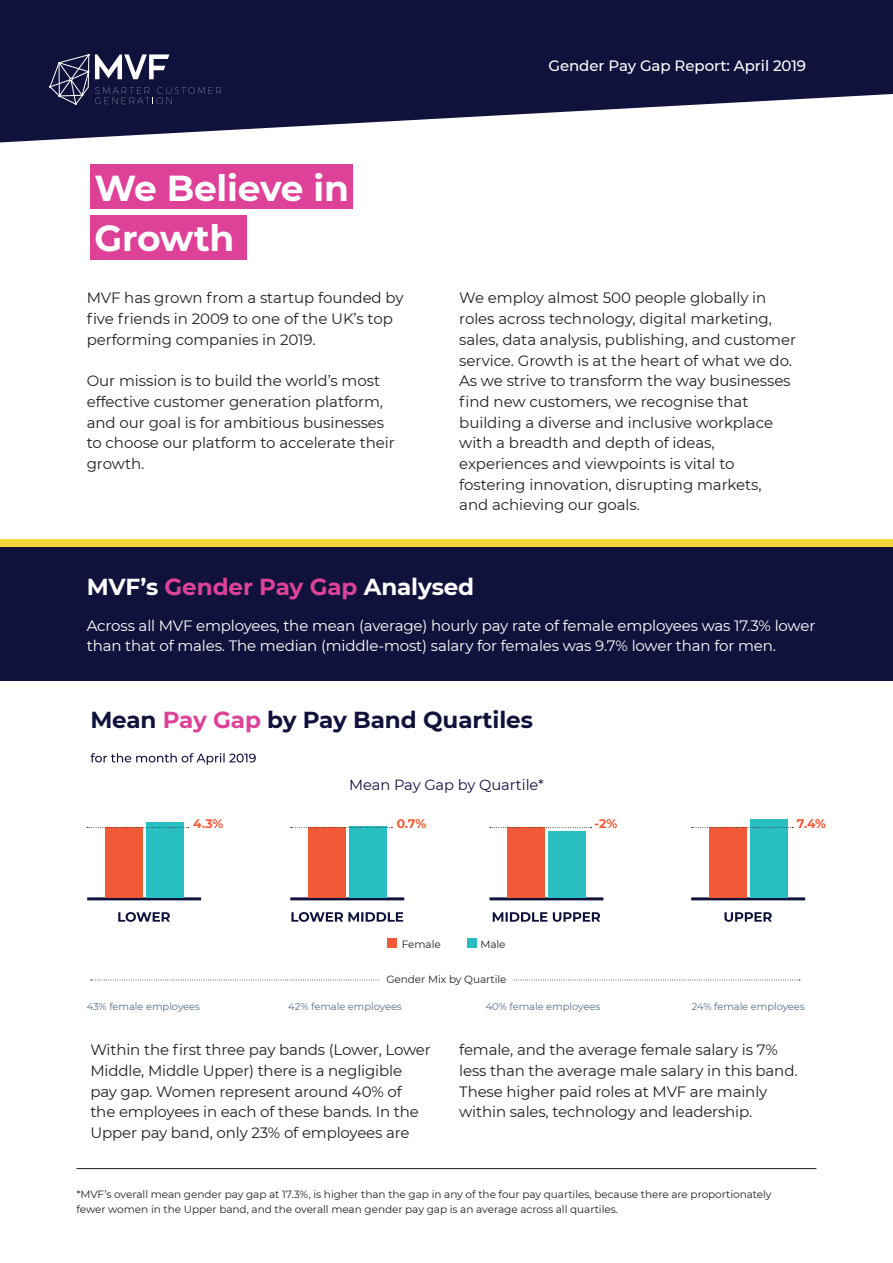
<style>
.page{position:relative;width:893px;height:1263px;background:#fff}
.page>*{position:absolute;margin:0;border:0;box-sizing:border-box;transform-origin:0 0}
.t1{font:700 36px "Montserrat";letter-spacing:-.005em;color:#fff}
.t2{font:700 23.1px "Montserrat";letter-spacing:-.005em;color:#11123c}
.t3{font:700 23.1px "Montserrat";letter-spacing:-.005em;color:#fff}
.t4{font:15px/20.7px "Montserrat";letter-spacing:-.005em;color:#231f20}
.t5{font:15px/20.7px "Montserrat";letter-spacing:-.01em;color:#fff}
.t6{font:500 15px "Montserrat";letter-spacing:-.005em;color:#fff}
.t7{font:14.7px "Montserrat";letter-spacing:-.005em;color:#11123c}
.t8{font:700 12.45px "Montserrat";color:#f15a37}
.t9{font:10.5px/15px "Montserrat";letter-spacing:-.005em;color:#231f20}
.t10{font:9.9px "Montserrat";letter-spacing:-.005em;color:#576e87}
.s1{color:#de4298}
</style>
<div class="page">
<svg style="left:91px;top:753px;width:165px;height:12px"></svg>
<svg style="left:118px;top:912px;width:52px;height:10px"></svg>
<svg style="left:291px;top:912px;width:112px;height:10px"></svg>
<svg style="left:493px;top:912px;width:107px;height:10px"></svg>
<svg style="left:724px;top:912px;width:48px;height:10px"></svg>
<svg style="left:0;top:0;width:893px;height:142px;fill:#11123c"></svg>
<svg style="left:49px;top:54px;width:172px;height:51px;background:#343559"></svg>
<div style="left:0;top:546px;width:893px;height:135px;background:#11123c"></div>
<div style="left:0;top:539px;width:893px;height:8px;background:#f4d738"></div>
<hr style="left:77px;top:1168px;width:739px;height:1px;background:#231f20">
<svg style="left:91px;top:979px;width:709px;height:1px"></svg>
<div style="left:90px;top:215px;width:157px;height:44px;background:#de4298"></div>
<div style="left:90px;top:164px;width:263px;height:44px;background:#de4298"></div>
<hr style="left:87px;top:897px;width:114px;height:3px;background:#11123c">
<hr style="left:290px;top:897px;width:114px;height:3px;background:#11123c">
<hr style="left:489px;top:897px;width:114px;height:3px;background:#11123c">
<hr style="left:691px;top:897px;width:114px;height:3px;background:#11123c">
<div style="left:387px;top:939px;width:10px;height:9px;background:#f15a37"></div>
<div style="left:467px;top:939px;width:10px;height:9px;background:#28bec2"></div>
<div style="left:105px;top:827px;width:37px;height:70px;background:#f15a37"></div>
<div style="left:146px;top:822px;width:37px;height:75px;background:#28bec2"></div>
<div style="left:308px;top:827px;width:37px;height:70px;background:#f15a37"></div>
<div style="left:349px;top:826px;width:37px;height:71px;background:#28bec2"></div>
<div style="left:507px;top:827px;width:38px;height:70px;background:#f15a37"></div>
<div style="left:548px;top:831px;width:37px;height:66px;background:#28bec2"></div>
<div style="left:709px;top:827px;width:37px;height:70px;background:#f15a37"></div>
<div style="left:750px;top:819px;width:37px;height:78px;background:#28bec2"></div>
<div style="left:381px;top:973px;width:131px;height:14px;background:#fff"></div>
<svg style="left:692px;top:827px;width:101px;height:1px"></svg>
<svg style="left:490px;top:827px;width:102px;height:1px"></svg>
<svg style="left:291px;top:827px;width:101px;height:1px"></svg>
<svg style="left:87px;top:827px;width:102px;height:1px"></svg>
<h1 class="t1" style="left:94px;top:172px;width:256px">We Believe in</h1>
<h1 class="t1" style="left:94px;top:222px;width:141px">Growth</h1>
<p class="t4" style="left:87px;top:287px;width:318px">MVF has grown from a startup founded by five friends in 2009 to one of the UK’s top performing companies in 2019.</p>
<p class="t4" style="left:87px;top:370px;width:310px">Our mission is to build the world’s most effective customer generation platform, and our goal is for ambitious businesses to choose our platform to accelerate their growth.</p>
<p class="t6" style="left:548px;top:59px;width:259px">Gender Pay Gap Report: April 2019</p>
<p class="t4" style="left:459px;top:287px;width:338px">We employ almost 500 people globally in roles across technology, digital marketing, sales, data analysis, publishing, and customer service. Growth is at the heart of what we do.<br>As we strive to transform the way businesses find new customers, we recognise that building a diverse and inclusive workplace with a breadth and depth of ideas, experiences and viewpoints is vital to fostering innovation, disrupting markets,<br>and achieving our goals.</p>
<h2 class="t3" style="left:87px;top:576px;width:389px">MVF’s <span class="s1">Gender Pay Gap</span> Analysed</h2>
<p class="t5" style="left:87px;top:614px;width:730px">Across all MVF employees, the mean (average) hourly pay rate of female employees was 17.3% lower than that of males. The median (middle-most) salary for females was 9.7% lower than for men.</p>
<h2 class="t2" style="left:90px;top:710px;width:444px">Mean <span class="s1">Pay Gap</span> by Pay Band Quartiles</h2>
<p class="t7" style="left:349px;top:774px;width:196px">Mean Pay Gap by Quartile*</p>
<p class="t8" style="left:193px;top:818px;width:32px">4.3%</p>
<p class="t8" style="left:397px;top:818px;width:31px">0.7%</p>
<p class="t8" style="left:594px;top:818px;width:24px">-2%</p>
<p class="t8" style="left:797px;top:818px;width:31px">7.4%</p>
<p class="t9" style="left:402px;top:936px;width:41px">Female</p>
<p class="t9" style="left:480px;top:936px;width:27px">Male</p>
<p class="t9" style="left:386px;top:972px;width:122px">Gender Mix by Quartile</p>
<p class="t10" style="left:87px;top:999px;width:115px">43% female employees</p>
<p class="t10" style="left:288px;top:999px;width:115px">42% female employees</p>
<p class="t10" style="left:486px;top:999px;width:116px">40% female employees</p>
<p class="t10" style="left:692px;top:999px;width:115px">24% female employees</p>
<p class="t4" style="left:90px;top:1039px;width:342px">Within the first three pay bands (Lower, Lower Middle, Middle Upper) there is a negligible pay gap. Women represent around 40% of<br>the employees in each of these bands. In the Upper pay band, only 23% of employees are</p>
<p class="t4" style="left:459px;top:1039px;width:340px">female, and the average female salary is 7% less than the average male salary in this band.<br>These higher paid roles at MVF are mainly within sales, technology and leadership.</p>
<p class="t9" style="left:77px;top:1186px;width:697px">*MVF’s overall mean gender pay gap at 17.3%, is higher than the gap in any of the four pay quartiles, because there are proportionately fewer women in the Upper band, and the overall mean gender pay gap is an average across all quartiles.</p>
</div>
